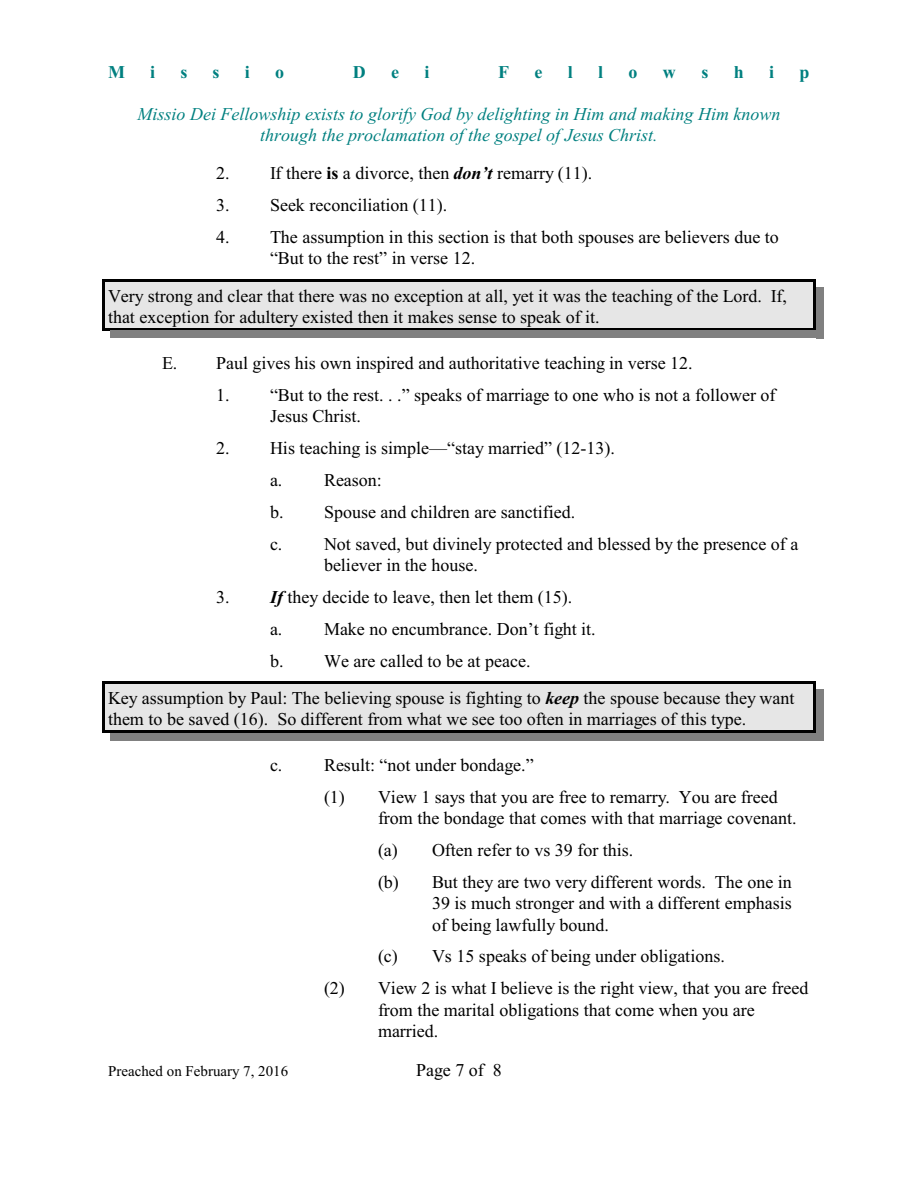
<style>
.page{position:relative;width:918px;height:1188px;background:#fff}
.page>*{position:absolute;margin:0;border:0;box-sizing:border-box;transform-origin:0 0}
.t1{font:18px/31.8px "Times New Roman";color:#000}
.t2{font:italic 18px/21.3px "Times New Roman";color:#008080;text-align:center}
.t3{font:700 18px "Times New Roman";color:#008080}
.t4{font:15px "Times New Roman";color:#000}
.s1{font-weight:700}
.s2{font-weight:700;font-style:italic}
</style>
<div class="page">
<div style="left:102px;top:279px;width:714px;height:51px;background:#e6e6e6"></div>
<hr style="left:102px;top:279px;width:3px;height:51px;background:#000">
<hr style="left:813px;top:279px;width:3px;height:51px;background:#000">
<hr style="left:102px;top:279px;width:714px;height:3px;background:#000">
<hr style="left:102px;top:328px;width:714px;height:2px;background:#000">
<div style="left:816px;top:287px;width:8px;height:51px;background:#808080"></div>
<div style="left:110px;top:330px;width:713px;height:8px;background:#808080"></div>
<div style="left:102px;top:681px;width:714px;height:52px;background:#e6e6e6"></div>
<hr style="left:102px;top:681px;width:3px;height:51px;background:#000">
<hr style="left:813px;top:681px;width:3px;height:51px;background:#000">
<hr style="left:102px;top:681px;width:714px;height:3px;background:#000">
<hr style="left:102px;top:730px;width:714px;height:3px;background:#000">
<div style="left:816px;top:689px;width:8px;height:52px;background:#808080"></div>
<div style="left:110px;top:733px;width:713px;height:8px;background:#808080"></div>
<p class="t3" style="left:108px;top:66px;width:18px">M</p>
<p class="t3" style="left:150px;top:66px;width:7px">i</p>
<p class="t3" style="left:180px;top:66px;width:9px">s</p>
<p class="t3" style="left:213px;top:66px;width:9px">s</p>
<p class="t3" style="left:245px;top:66px;width:7px">i</p>
<p class="t3" style="left:275px;top:66px;width:10px">o</p>
<p class="t3" style="left:353px;top:66px;width:14px">D</p>
<p class="t3" style="left:391px;top:66px;width:9px">e</p>
<p class="t3" style="left:425px;top:66px;width:7px">i</p>
<p class="t3" style="left:498px;top:66px;width:12px">F</p>
<p class="t3" style="left:535px;top:66px;width:9px">e</p>
<p class="t3" style="left:568px;top:66px;width:7px">l</p>
<p class="t3" style="left:598px;top:66px;width:7px">l</p>
<p class="t3" style="left:629px;top:66px;width:10px">o</p>
<p class="t3" style="left:663px;top:66px;width:14px">w</p>
<p class="t3" style="left:701px;top:66px;width:9px">s</p>
<p class="t3" style="left:734px;top:66px;width:12px">h</p>
<p class="t3" style="left:769px;top:66px;width:7px">i</p>
<p class="t3" style="left:800px;top:66px;width:12px">p</p>
<p class="t2" style="left:138px;top:105px;width:644px">Missio Dei Fellowship exists to glorify God by delighting in Him and making Him known through the proclamation of the gospel of Jesus Christ.</p>
<p class="t1" style="left:216px;top:159px;width:378px">2. If there <span class="s1">is</span> a divorce, then <span class="s2">don’t</span> remarry (11).</p>
<p class="t1" style="left:216px;top:191px;width:233px">3. Seek reconciliation (11).</p>
<p class="t1" style="left:270px;top:228px;width:510px;line-height:21.3px;text-indent:-54px">4. The assumption in this section is that both spouses are believers due to “But to the rest” in verse 12.</p>
<p class="t1" style="left:108px;top:287px;width:680px;line-height:21.3px">Very strong and clear that there was no exception at all, yet it was the teaching of the Lord. If, that exception for adultery existed then it makes sense to speak of it.</p>
<p class="t1" style="left:162px;top:349px;width:532px">E. Paul gives his own inspired and authoritative teaching in verse 12.</p>
<p class="t1" style="left:270px;top:386px;width:507px;line-height:21.3px;text-indent:-54px">1. “But to the rest. . .” speaks of marriage to one who is not a follower of<br>Jesus Christ.</p>
<p class="t1" style="left:270px;top:434px;width:530px;text-indent:-54px">2. His teaching is simple—“stay married” (12-13).<br>a. Reason:<br>b. Spouse and children are sanctified.<br>c. Not saved, but divinely protected and blessed by the presence of a</p>
<p class="t1" style="left:324px;top:551px;width:155px">believer in the house.</p>
<p class="t1" style="left:270px;top:583px;width:327px;text-indent:-54px">3. <span class="s2">If</span> they decide to leave, then let them (15).<br>a. Make no encumbrance. Don’t fight it. b. We are called to be at peace.</p>
<p class="t1" style="left:108px;top:689px;width:688px;line-height:21.3px">Key assumption by Paul: The believing spouse is fighting to <span class="s2">keep</span> the spouse because they want them to be saved (16). So different from what we see too often in marriages of this type.</p>
<p class="t1" style="left:324px;top:751px;width:455px;text-indent:-54px">c. Result: “not under bondage.”<br>(1) View 1 says that you are free to remarry. You are freed</p>
<p class="t1" style="left:378px;top:804px;width:420px">from the bondage that comes with that marriage covenant. (a) Often refer to vs 39 for this.<br>(b) But they are two very different words. The one in</p>
<p class="t1" style="left:432px;top:894px;width:361px;line-height:21.3px">39 is much stronger and with a different emphasis of being lawfully bound.</p>
<p class="t1" style="left:324px;top:942px;width:486px;text-indent:54px">(c) Vs 15 speaks of being under obligations.<br>(2) View 2 is what I believe is the right view, that you are freed</p>
<p class="t1" style="left:378px;top:1001px;width:378px;line-height:21.3px">from the marital obligations that come when you are married.</p>
<p class="t4" style="left:108px;top:1066px;width:182px">Preached on February 7, 2016</p>
<p class="t1" style="left:416px;top:1055px;width:87px">Page 7 of 8</p>
</div>
